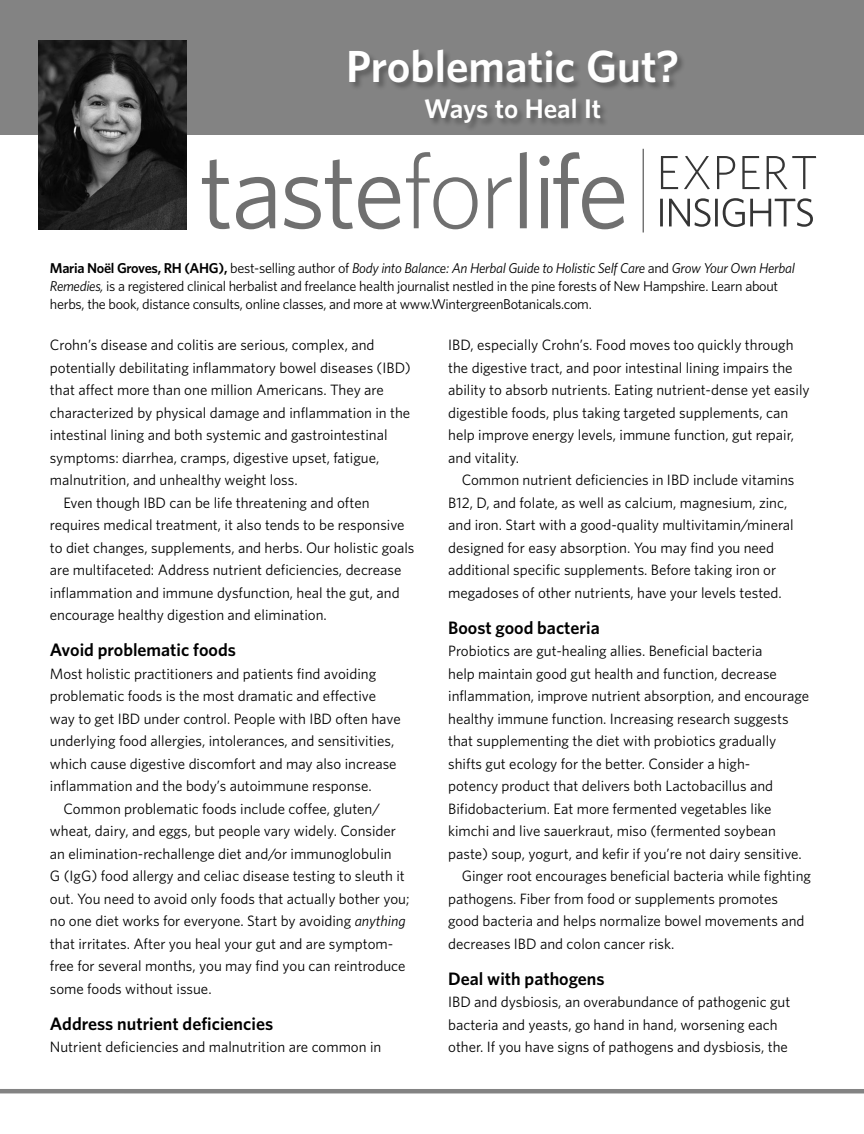
<style>
.page{position:relative;width:864px;height:1134px;background:#fff}
.page>*{position:absolute;margin:0;border:0;box-sizing:border-box;transform-origin:0 0}
.EA_Headline_Reverse{font:600 45px "Whitney";color:#fff}
.EA_Headline_Reverse-2{font:600 27px "Whitney";color:#fff}
.t1{font:600 18px "Whitney";color:#000}
.t2{font:15px/22.5px "Whitney";color:#000}
.t3{font:14.25px/18px "Whitney";letter-spacing:-.02em;color:#000}
.s1{font-weight:600}
.s2{font-style:italic}
</style>
<div class="page">
<div style="left:0;top:0;width:864px;height:135px;background:#838383"></div>
<img style="left:38px;top:40px;width:149px;height:190px">
<div style="left:349px;top:50px;width:337px;height:82px;background:#000;opacity:.28"></div>
<hr style="left:0;top:1089px;width:864px;height:4px;background:#838383">
<hr style="left:643px;top:149px;width:1px;height:84px;background:#353535">
<svg style="left:660px;top:198px;width:153px;height:29px"></svg>
<svg style="left:661px;top:156px;width:155px;height:33px"></svg>
<svg style="left:202px;top:152px;width:422px;height:77px"></svg>
<p class="EA_Headline_Reverse" style="left:346px;top:40px;width:334px">Problematic Gut?</p>
<p class="EA_Headline_Reverse-2" style="left:424px;top:93px;width:179px">Ways to Heal It</p>
<p class="t3" style="left:50px;top:259px;width:747px"><span class="s1">Maria Noël Groves, RH (AHG),</span> best-selling author of <span class="s2">Body into Balance: An Herbal Guide to Holistic Self Care</span> and <span class="s2">Grow Your Own Herbal<br>Remedies,</span> is a registered clinical herbalist and freelance health journalist nestled in the pine forests of New Hampshire. Learn about herbs, the book, distance consults, online classes, and more at www.WintergreenBotanicals.com.</p>
<p class="t2" style="left:50px;top:333px;width:362px">Crohn’s disease and colitis are serious, complex, and potentially debilitating inflammatory bowel diseases (IBD) that affect more than one million Americans. They are characterized by physical damage and inflammation in the intestinal lining and both systemic and gastrointestinal symptoms: diarrhea, cramps, digestive upset, fatigue, malnutrition, and unhealthy weight loss.</p>
<p class="t2" style="left:50px;top:491px;width:366px;text-indent:14px">Even though IBD can be life threatening and often requires medical treatment, it also tends to be responsive to diet changes, supplements, and herbs. Our holistic goals are multifaceted: Address nutrient deficiencies, decrease inflammation and immune dysfunction, heal the gut, and encourage healthy digestion and elimination.</p>
<p class="t1" style="left:50px;top:639px;width:188px">Avoid problematic foods</p>
<p class="t2" style="left:50px;top:662px;width:352px">Most holistic practitioners and patients find avoiding problematic foods is the most dramatic and effective way to get IBD under control. People with IBD often have underlying food allergies, intolerances, and sensitivities, which cause digestive discomfort and may also increase inflammation and the body’s autoimmune response.</p>
<p class="t2" style="left:50px;top:797px;width:361px;text-indent:14px">Common problematic foods include coffee, gluten/ wheat, dairy, and eggs, but people vary widely. Consider an elimination-rechallenge diet and/or immunoglobulin<br>G (IgG) food allergy and celiac disease testing to sleuth it out. You need to avoid only foods that actually bother you; no one diet works for everyone. Start by avoiding <span class="s2">anything </span>that irritates. After you heal your gut and are symptom&shy;free for several months, you may find you can reintroduce some foods without issue.</p>
<p class="t1" style="left:50px;top:1012px;width:225px">Address nutrient deficiencies</p>
<p class="t2" style="left:50px;top:1035px;width:333px">Nutrient deficiencies and malnutrition are common in</p>
<p class="t2" style="left:448px;top:333px;width:363px">IBD, especially Crohn’s. Food moves too quickly through the digestive tract, and poor intestinal lining impairs the ability to absorb nutrients. Eating nutrient-dense yet easily digestible foods, plus taking targeted supplements, can help improve energy levels, immune function, gut repair, and vitality.</p>
<p class="t2" style="left:448px;top:468px;width:348px;text-indent:14px">Common nutrient deficiencies in IBD include vitamins B12, D, and folate, as well as calcium, magnesium, zinc, and iron. Start with a good-quality multivitamin/mineral designed for easy absorption. You may find you need additional specific supplements. Before taking iron or megadoses of other nutrients, have your levels tested.</p>
<p class="t1" style="left:448px;top:616px;width:153px">Boost good bacteria</p>
<p class="t2" style="left:448px;top:639px;width:362px">Probiotics are gut-healing allies. Beneficial bacteria<br>help maintain good gut health and function, decrease inflammation, improve nutrient absorption, and encourage healthy immune function. Increasing research suggests that supplementing the diet with probiotics gradually shifts gut ecology for the better. Consider a high-<br>potency product that delivers both Lactobacillus and Bifidobacterium. Eat more fermented vegetables like kimchi and live sauerkraut, miso (fermented soybean paste) soup, yogurt, and kefir if you’re not dairy sensitive.</p>
<p class="t2" style="left:448px;top:864px;width:364px;text-indent:14px">Ginger root encourages beneficial bacteria while fighting pathogens. Fiber from food or supplements promotes good bacteria and helps normalize bowel movements and decreases IBD and colon cancer risk.</p>
<p class="t1" style="left:448px;top:967px;width:158px">Deal with pathogens</p>
<p class="t2" style="left:448px;top:990px;width:344px">IBD and dysbiosis, an overabundance of pathogenic gut bacteria and yeasts, go hand in hand, worsening each other. If you have signs of pathogens and dysbiosis, the</p>
</div>
